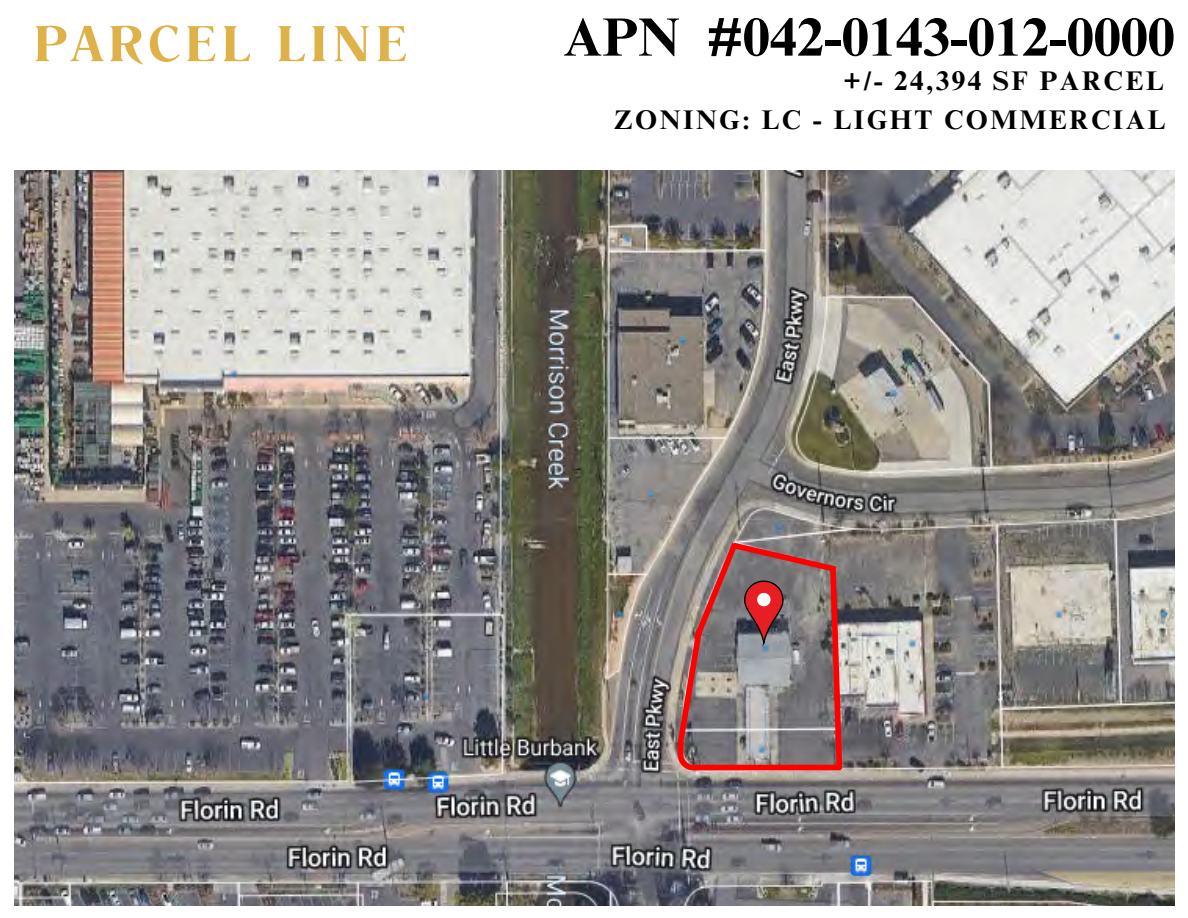
<style>
.page{position:relative;width:1188px;height:918px;background:#fff}
.page>*{position:absolute;margin:0;border:0;box-sizing:border-box;transform-origin:0 0}
.t1{font:700 54px "Times NRMT Pro";color:#000}
.t2{font:600 52.5px "Romana";letter-spacing:.11em;color:#dfb149}
.t3{font:700 27px "Times NRMT Pro";letter-spacing:.09em;color:#000}
</style>
<div class="page">
<img style="left:14px;top:170px;width:1160px;height:736px">
<svg style="left:674px;top:537px;width:172px;height:238px;background:#967778"></svg>
<h1 class="t2" style="left:34px;top:14px;width:374px">PARCEL LINE</h1>
<h1 class="t1" style="left:563px;top:17px;width:613px">APN #042-0143-012-0000</h1>
<p class="t3" style="left:843px;top:70px;width:322px">+/- 24,394 SF PARCEL</p>
<p class="t3" style="left:614px;top:110px;width:554px">ZONING: LC - LIGHT COMMERCIAL</p>
</div>
